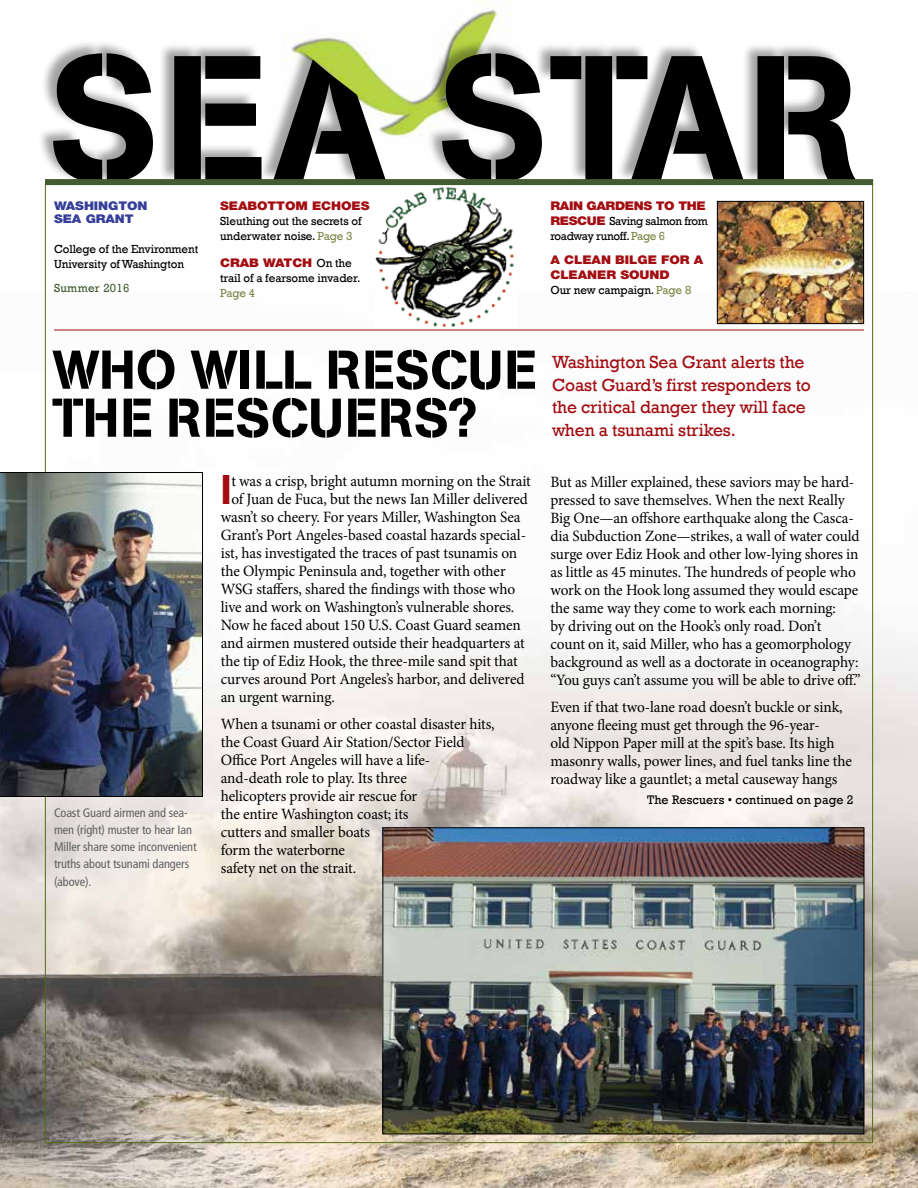
<style>
.page{position:relative;width:918px;height:1188px;background:#fff}
.page>*{position:absolute;margin:0;border:0;box-sizing:border-box;transform-origin:0 0}
.t1{font:175.5px "AG Book Stencil";letter-spacing:.03em;color:#000;scale:.95 1}
.t2{font:54px/48px "AG Book Stencil";letter-spacing:.01em;color:#000}
.t3{font:41.25px "AG Book Stencil";color:#a30d11}
.t4{font:18px/22.5px "Rockwell";letter-spacing:-.005em;color:#a30d11}
.t5{font:15.75px/18px "Minion Pro";letter-spacing:-.01em;color:#000}
.t6{font:12.75px "Rockwell";letter-spacing:.01em;color:#000}
.t7{font:condensed 12.3px/17.2px "Frutiger LT Std";letter-spacing:-.01em;color:#5f6062}
.t8{font:12px/15px "Rockwell";letter-spacing:-.005em;color:#000}
.t9{font:900 12px/15px "Helvetica Neue LT Std";letter-spacing:-.005em;color:#a30d11;scale:1.1 1}
.t10{font:12px/15px "Rockwell";letter-spacing:-.03em;color:#000}
.t11{font:900 12px/13.5px "Helvetica Neue LT Std";letter-spacing:-.005em;color:#363e99;scale:1.1 1}
.t12{font:900 12px "Helvetica Neue LT Std";letter-spacing:-.03em;color:#a30d11;scale:1.1 1}
.t13{font:12px "Rockwell";letter-spacing:.025em;color:#445b2f}
.t14{font:12px "Rockwell";color:#7f8648}
.s1{font-family:"Helvetica Neue LT Std";font-weight:900;color:#a30d11}
.s2{color:#7f8648}
.s3{font-family:"Rockwell";font-weight:400;color:#000}
</style>
<div class="page">
<img style="left:0;top:243px;width:918px;height:945px">
<img style="left:375px;top:187px;width:141px;height:140px">
<img style="left:719px;top:203px;width:143px;height:119px">
<div style="left:717px;top:201px;width:147px;height:123px;border:1px solid #000"></div>
<div style="left:37px;top:39px;width:818px;height:146px;background:#000;opacity:.37"></div>
<img style="left:266px;top:1px;width:263px;height:151px">
<div style="left:45px;top:179px;width:828px;height:6px;background:#445b2f"></div>
<hr style="left:54px;top:330px;width:810px;height:1px;background:#a30d11">
<img style="left:0;top:472px;width:203px;height:325px">
<img style="left:384px;top:829px;width:478px;height:303px">
<div style="left:382px;top:827px;width:482px;height:307px;border:1px solid #000"></div>
<h1 class="t1" style="left:49px;top:13px;width:855px">SEA STAR</h1>
<p class="t11" style="left:54px;top:198px;width:87px">WASHINGTON<br>SEA GRANT</p>
<p class="t8" style="left:54px;top:242px;width:146px">College of the Environment<br>University of Washington</p>
<p class="t13" style="left:54px;top:281px;width:77px">Summer 2016</p>
<p class="t12" style="left:550px;top:198px;width:143px">RAIN GARDENS TO THE</p>
<p class="t10" style="left:550px;top:213px;width:159px"><span class="s1">RESCUE</span> Saving salmon from roadway runoff. <span class="s2">Page 6</span></p>
<p class="t9" style="left:550px;top:252px;width:140px">A CLEAN BILGE FOR A<br>CLEANER SOUND</p>
<p class="t8" style="left:550px;top:282px;width:142px">Our new campaign. <span class="s2">Page 8</span></p>
<p class="t9" style="left:220px;top:198px;width:137px">SEABOTTOM ECHOES</p>
<p class="t8" style="left:220px;top:214px;width:143px">Sleuthing out the secrets of underwater noise. <span class="s2">Page 3</span></p>
<p class="t9" style="left:220px;top:255px;width:121px">CRAB WATCH <span class="s3">On the</span></p>
<p class="t8" style="left:220px;top:271px;width:142px">trail of a fearsome invader.</p>
<p class="t14" style="left:220px;top:286px;width:37px">Page 4</p>
<h2 class="t2" style="left:52px;top:346px;width:485px">WHO WILL RESCUE<br>THE RESCUERS?</h2>
<p class="t7" style="left:54px;top:804px;width:144px">Coast Guard airmen and sea&shy;men (right) muster to hear Ian<br>Miller share some inconvenient truths about tsunami dangers (above).</p>
<h3 class="t3" style="left:221px;top:465px;width:12px">I</h3>
<p class="t5" style="left:231px;top:472px;width:301px">t was a crisp, bright autumn morning on the Strait</p>
<p class="t5" style="left:231px;top:490px;width:298px">of Juan de Fuca, but the news Ian Miller delivered</p>
<p class="t5" style="left:221px;top:508px;width:301px">wasn’t so cheery. For years Miller, Washington Sea</p>
<p class="t5" style="left:221px;top:526px;width:307px">Grant’s Port Angeles-based coastal hazards special-</p>
<p class="t5" style="left:221px;top:544px;width:298px">ist, has investigated the traces of past tsunamis on</p>
<p class="t5" style="left:221px;top:562px;width:286px">the Olympic Peninsula and, together with other</p>
<p class="t5" style="left:221px;top:580px;width:296px">WSG staffers, shared the findings with those who</p>
<p class="t5" style="left:221px;top:598px;width:295px">live and work on Washington’s vulnerable shores.</p>
<p class="t5" style="left:221px;top:616px;width:302px">Now he faced about 150 U.S. Coast Guard seamen</p>
<p class="t5" style="left:221px;top:634px;width:305px">and airmen mustered outside their headquarters at</p>
<p class="t5" style="left:221px;top:652px;width:299px">the tip of Ediz Hook, the three-mile sand spit that</p>
<p class="t5" style="left:221px;top:670px;width:305px">curves around Port Angeles’s harbor, and delivered</p>
<p class="t5" style="left:221px;top:688px;width:116px">an urgent warning.</p>
<p class="t5" style="left:221px;top:715px;width:275px">When a tsunami or other coastal disaster hits, the Coast Guard Air Station/Sector Field<br>Office Port Angeles will have a life&shy;and-death role to play. Its three<br>helicopters provide air rescue for<br>the entire Washington coast; its<br>cutters and smaller boats<br>form the waterborne<br>safety net on the strait.</p>
<p class="t4" style="left:552px;top:351px;width:260px">Washington Sea Grant alerts the<br>Coast Guard’s first responders to the critical danger they will face when a tsunami strikes.</p>
<p class="t5" style="left:550px;top:473px;width:312px">But as Miller explained, these saviors may be hard&shy;pressed to save themselves. When the next Really Big One—an offshore earthquake along the Casca&shy;dia Subduction Zone—strikes, a wall of water could surge over Ediz Hook and other low-lying shores in as little as 45 minutes. The hundreds of people who work on the Hook long assumed they would escape the same way they come to work each morning:<br>by driving out on the Hook’s only road. Don’t<br>count on it, said Miller, who has a geomorphology background as well as a doctorate in oceanography: “You guys can’t assume you will be able to drive off.”</p>
<p class="t5" style="left:550px;top:698px;width:303px">Even if that two-lane road doesn’t buckle or sink, anyone fleeing must get through the 96-year-<br>old Nippon Paper mill at the spit’s base. Its high masonry walls, power lines, and fuel tanks line the roadway like a gauntlet; a metal causeway hangs</p>
<p class="t6" style="left:647px;top:792px;width:208px">The Rescuers • continued on page 2</p>
</div>
